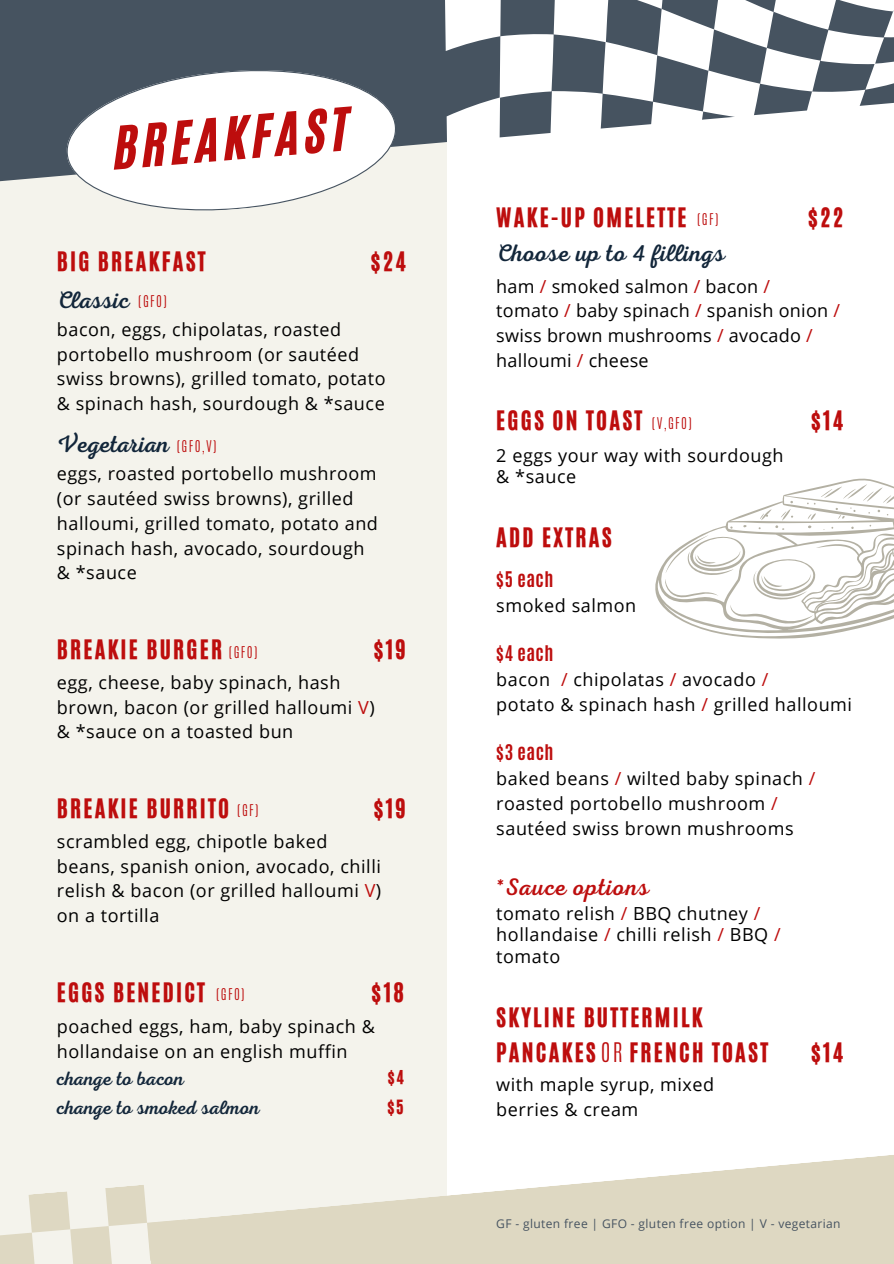
<style>
.page{position:relative;width:894px;height:1264px;background:#fff}
.page>*{position:absolute;margin:0;border:0;box-sizing:border-box;transform-origin:0 0}
.t1{font:49.2px "CA Generated";color:#bd0d0d}
.t2{font:24px "Nexa Script";color:#12263a}
.t3{font:24px "Nexa Script";letter-spacing:.03em;color:#bd0d0d}
.t4{font:22.5px/35px "CA Generated";letter-spacing:.1em;color:#bd0d0d}
.t5{font:19.5px/28.2px "Nexa Script";color:#12263a}
.t6{font:18px/24.8px "Open Sans";letter-spacing:.03em;color:#000}
.t7{font:700 18px "Antonio";letter-spacing:.03em;color:#bd0d0d}
.t8{font:16.5px "CA Generated";color:#bd0d0d}
.t9{font:16.05px "CA Generated";color:#bd0d0d}
.t10{font:12px "Open Sans";letter-spacing:.03em;color:#465360}
.s1{font-family:"Antonio";font-weight:300;font-size:13.5px;color:#bd0d0d}
.s2{font-family:"Antonio";font-weight:300;font-size:13.5px}
.s3{color:#bd0d0d}
.s4{font-family:"Antonio";font-weight:300}
</style>
<div class="page">
<div style="left:0;top:0;width:893px;height:1263px;background:#f4f3ec"></div>
<div style="left:447px;top:71px;width:446px;height:1192px;background:#fff"></div>
<div style="left:0;top:0;width:442px;height:182px;background:#465360"></div>
<svg style="left:442px;top:0;width:451px;height:143px"></svg>
<svg style="left:63px;top:64px;width:336px;height:147px"></svg>
<svg style="left:655px;top:478px;width:231px;height:161px"></svg>
<svg style="left:660px;top:484px;width:233px;height:150px"></svg>
<svg style="left:189px;top:1155px;width:704px;height:108px;fill:#ded8c2"></svg>
<svg style="left:0;top:1185px;width:189px;height:78px"></svg>
<h1 class="t1" style="left:111px;top:113px;width:236px;rotate:-5deg">BREAKFAST</h1>
<p class="t4" style="left:57px;top:244px;width:150px">BIG BREAKFAST</p>
<p class="t4" style="left:370px;top:244px;width:37px">$24</p>
<h2 class="t2" style="left:57px;top:286px;width:111px">Classic <span class="s1">(GFO)</span></h2>
<p class="t6" style="left:57px;top:316px;width:330px">bacon, eggs, chipolatas, roasted portobello mushroom (or sautéed swiss browns), grilled tomato, potato &amp; spinach hash, sourdough &amp; *sauce</p>
<h2 class="t2" style="left:57px;top:430px;width:161px">Vegetarian <span class="s1">(GFO,V)</span></h2>
<p class="t6" style="left:57px;top:461px;width:322px">eggs, roasted portobello mushroom (or sautéed swiss browns), grilled halloumi, grilled tomato, potato and spinach hash, avocado, sourdough &amp; *sauce</p>
<p class="t4" style="left:57px;top:632px;width:202px">BREAKIE BURGER <span class="s2">(GFO)</span></p>
<p class="t4" style="left:373px;top:632px;width:34px">$19</p>
<p class="t6" style="left:57px;top:669px;width:319px">egg, cheese, baby spinach, hash brown, bacon (or grilled halloumi <span class="s3">V</span>) &amp; *sauce on a toasted bun</p>
<p class="t4" style="left:57px;top:791px;width:203px">BREAKIE BURRITO <span class="s2">(GF)</span></p>
<p class="t6" style="left:57px;top:828px;width:326px">scrambled egg, chipotle baked beans, spanish onion, avocado, chilli relish &amp; bacon (or grilled halloumi <span class="s3">V</span>) on a tortilla</p>
<p class="t4" style="left:373px;top:791px;width:34px">$19</p>
<p class="t4" style="left:57px;top:975px;width:189px">EGGS BENEDICT <span class="s2">(GFO)</span></p>
<p class="t6" style="left:57px;top:1013px;width:319px">poached eggs, ham, baby spinach &amp; hollandaise on an english muffin</p>
<p class="t4" style="left:371px;top:975px;width:34px">$18</p>
<p class="t5" style="left:57px;top:1065px;width:204px">change to bacon<br>change to smoked salmon</p>
<p class="t9" style="left:387px;top:1065px;width:18px">$4</p>
<p class="t8" style="left:387px;top:1095px;width:18px">$5</p>
<p class="t4" style="left:496px;top:200px;width:224px">WAKE-UP OMELETTE <span class="s2">(GF)</span></p>
<p class="t4" style="left:807px;top:200px;width:37px">$22</p>
<h2 class="t2" style="left:496px;top:239px;width:230px">Choose up to 4 fillings</h2>
<p class="t6" style="left:496px;top:273px;width:345px">ham <span class="s3">/</span> smoked salmon <span class="s3">/</span> bacon <span class="s3">/<br></span>tomato <span class="s3">/</span> baby spinach <span class="s3">/</span> spanish onion <span class="s3">/ </span>swiss brown mushrooms <span class="s3">/</span> avocado <span class="s3">/ </span>halloumi <span class="s3">/</span> cheese</p>
<p class="t4" style="left:496px;top:403px;width:197px">EGGS ON TOAST <span class="s2">(V,GFO)</span></p>
<p class="t4" style="left:810px;top:403px;width:34px">$14</p>
<p class="t6" style="left:496px;top:444px;width:289px;line-height:21.5px">2 eggs your way with sourdough &amp; *sauce</p>
<p class="t4" style="left:496px;top:520px;width:117px">ADD EXTRAS</p>
<p class="t7" style="left:496px;top:566px;width:59px">$5 each</p>
<p class="t6" style="left:496px;top:592px;width:141px">smoked salmon</p>
<p class="t7" style="left:496px;top:640px;width:59px">$4 each</p>
<p class="t6" style="left:496px;top:666px;width:357px">bacon <span class="s3">/</span> chipolatas <span class="s3">/</span> avocado <span class="s3">/<br></span>potato &amp; spinach hash <span class="s3">/</span> grilled halloumi</p>
<p class="t7" style="left:496px;top:739px;width:59px">$3 each</p>
<p class="t6" style="left:496px;top:765px;width:320px">baked beans <span class="s3">/</span> wilted baby spinach <span class="s3">/ </span>roasted portobello mushroom <span class="s3">/ </span>sautéed swiss brown mushrooms</p>
<h2 class="t3" style="left:496px;top:873px;width:154px">*Sauce options</h2>
<p class="t6" style="left:496px;top:902px;width:286px;line-height:21.5px">tomato relish <span class="s3">/</span> BBQ chutney <span class="s3">/ </span>hollandaise <span class="s3">/</span> chilli relish <span class="s3">/</span> BBQ <span class="s3">/ </span>tomato</p>
<p class="t4" style="left:496px;top:999px;width:273px">SKYLINE BUTTERMILK<br>PANCAKES <span class="s4">OR</span> FRENCH TOAST</p>
<p class="t6" style="left:496px;top:1071px;width:219px">with maple syrup, mixed berries &amp; cream</p>
<p class="t4" style="left:810px;top:1034px;width:34px">$14</p>
<p class="t10" style="left:496px;top:1215px;width:346px">GF - gluten free | GFO - gluten free option | V - vegetarian</p>
</div>
